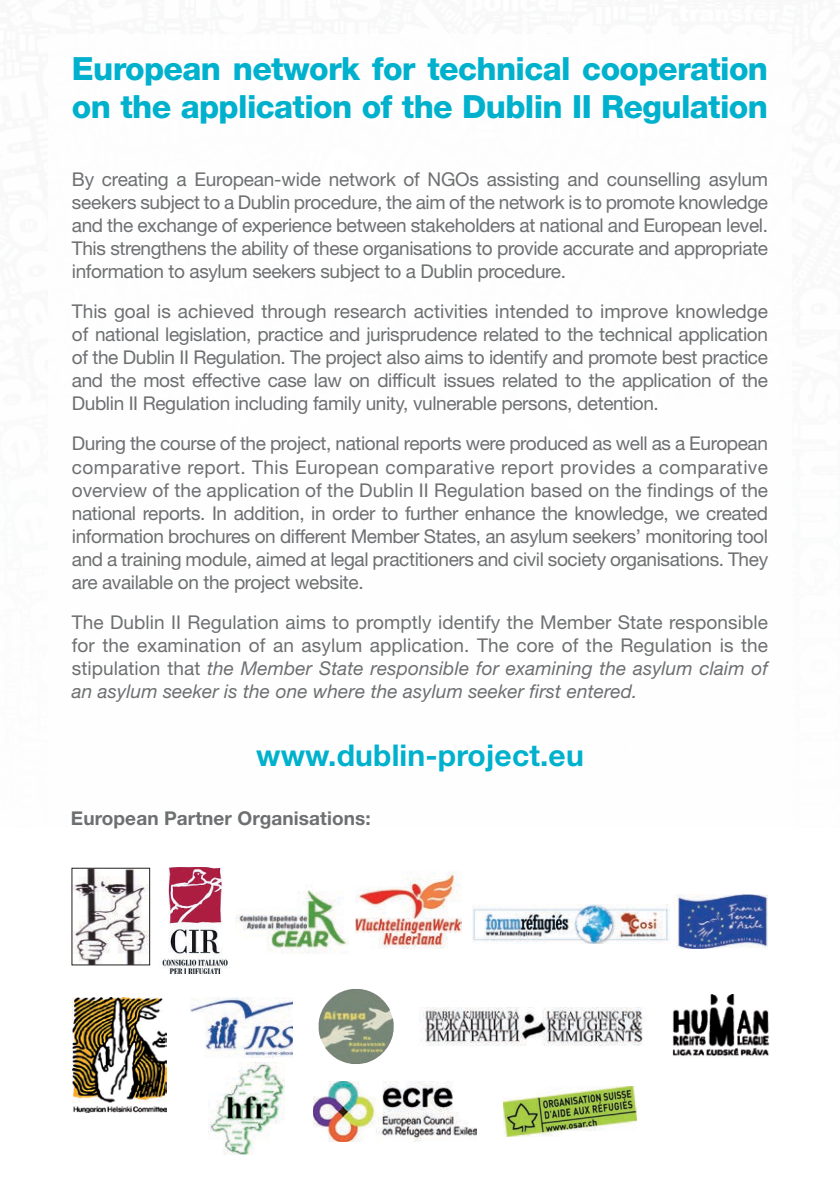
<style>
.page{position:relative;width:840px;height:1191px;background:#fff}
.page>*{position:absolute;margin:0;border:0;box-sizing:border-box;transform-origin:0 0}
.t1{font:800 32px/38px "Helvetica Neue LT Std";letter-spacing:-.02em;color:#00b1cd}
.t2{font:700 30px "Helvetica Neue LT Std";letter-spacing:.005em;color:#00b1cd}
.t3{font:19px/23px "Helvetica Neue LT Std";letter-spacing:-.02em;color:#6d6f71;text-align:justify}
.t4{font:700 19px "Helvetica Neue LT Std";letter-spacing:.005em;color:#6d6f71}
.s1{font-style:italic}
</style>
<div class="page">
<img style="left:235px;top:890px;width:113px;height:64px">
<img style="left:162px;top:867px;width:66px;height:106px">
<img style="left:355px;top:872px;width:106px;height:77px">
<img style="left:673px;top:894px;width:93px;height:54px">
<img style="left:472px;top:904px;width:196px;height:40px">
<img style="left:73px;top:869px;width:75px;height:94px">
<div style="left:71px;top:867px;width:79px;height:98px;border:1px solid #231f20"></div>
<img style="left:314px;top:1081px;width:162px;height:60px">
<img style="left:503px;top:1086px;width:133px;height:50px">
<img style="left:73px;top:997px;width:94px;height:115px">
<img style="left:190px;top:997px;width:102px;height:60px">
<img style="left:318px;top:989px;width:75px;height:75px">
<img style="left:419px;top:1007px;width:224px;height:38px">
<img style="left:672px;top:994px;width:98px;height:63px">
<img style="left:208px;top:1062px;width:76px;height:92px">
<h1 class="t1" style="left:72px;top:49px;width:697px">European network for technical cooperation on the application of the Dublin II Regulation</h1>
<p class="t3" style="left:72px;top:168px;width:697px">By creating a European-wide network of NGOs assisting and counselling asylum seekers subject to a Dublin procedure, the aim of the network is to promote knowledge and the exchange of experience between stakeholders at national and European level.<br>This strengthens the ability of these organisations to provide accurate and appropriate information to asylum seekers subject to a Dublin procedure.</p>
<p class="t3" style="left:72px;top:300px;width:697px">This goal is achieved through research activities intended to improve knowledge of national legislation, practice and jurisprudence related to the technical application of the Dublin II Regulation. The project also aims to identify and promote best practice and the most effective case law on difficult issues related to the application of the Dublin II Regulation including family unity, vulnerable persons, detention.</p>
<p class="t3" style="left:72px;top:432px;width:697px">During the course of the project, national reports were produced as well as a European comparative report. This European comparative report provides a comparative overview of the application of the Dublin II Regulation based on the findings of the national reports. In addition, in order to further enhance the knowledge, we created information brochures on different Member States, an asylum seekers’ monitoring tool and a training module, aimed at legal practitioners and civil society organisations. They are available on the project website.</p>
<p class="t3" style="left:72px;top:610px;width:697px">The Dublin II Regulation aims to promptly identify the Member State responsible for the examination of an asylum application. The core of the Regulation is the stipulation that <span class="s1">the Member State responsible for examining the asylum claim of an asylum seeker is the one where the asylum seeker first entered.</span></p>
<h2 class="t2" style="left:256px;top:736px;width:329px">www.dublin-project.eu</h2>
<p class="t4" style="left:71px;top:806px;width:301px">European Partner Organisations:</p>
</div>
